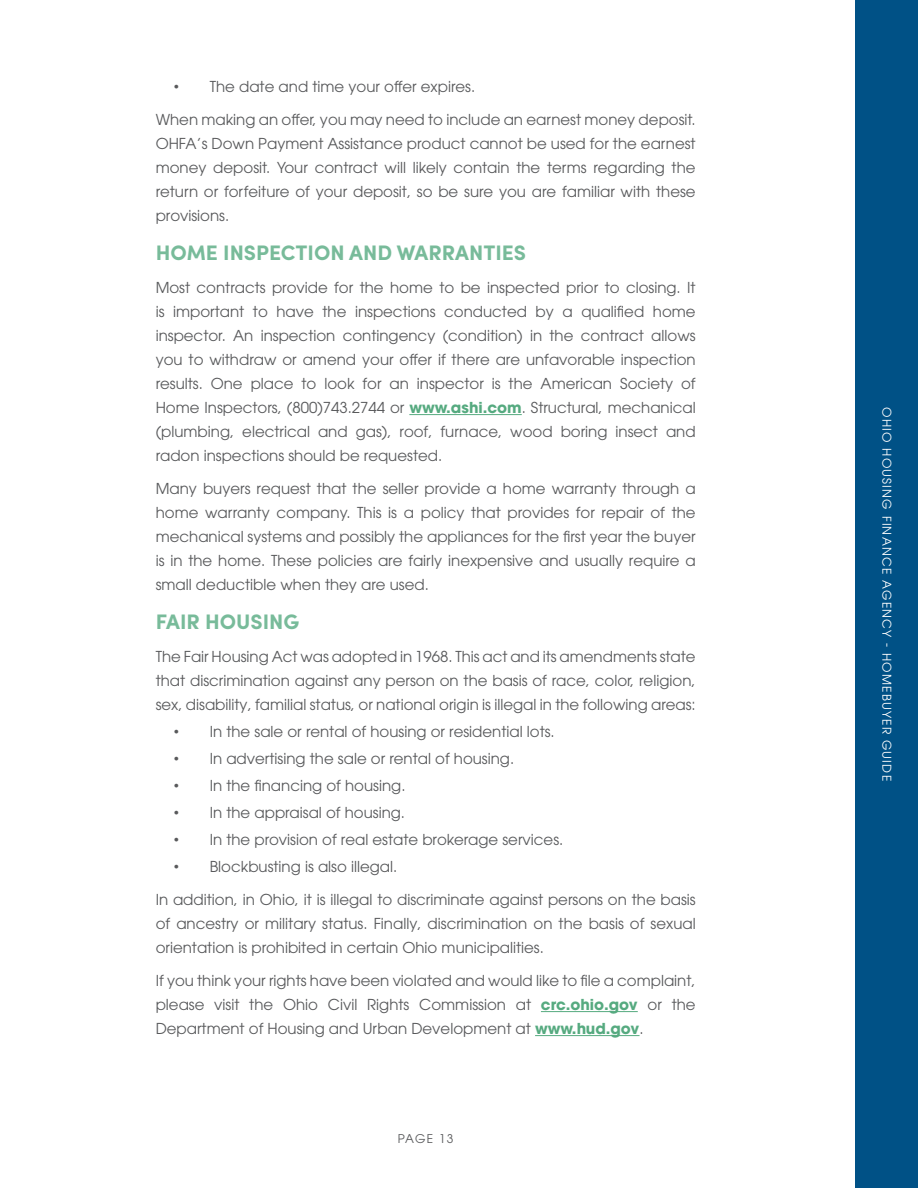
<style>
.page{position:relative;width:918px;height:1188px;background:#fff}
.page>*{position:absolute;margin:0;border:0;box-sizing:border-box;transform-origin:0 0}
.t1{font:700 21px "Sofia Pro";color:#78bb9a}
.t2{font:15px/24px "ITC Avant Garde Std";color:#58595b;text-align:justify}
.t3{font:12px "ITC Avant Garde Std";letter-spacing:.1em;color:#fff}
.t4{font:12px "ITC Avant Garde Std";letter-spacing:.1em;color:#58595b}
.s1{font-family:"Arial"}
.s2{font-weight:700;color:#56aa80}
</style>
<div class="page">
<div style="left:856px;top:0;width:62px;height:1188px;background:#005186"></div>
<hr style="left:409px;top:414px;width:113px;height:1px;background:#56aa80">
<hr style="left:541px;top:1011px;width:97px;height:1px;background:#56aa80">
<hr style="left:535px;top:1035px;width:105px;height:1px;background:#56aa80">
<p class="t2" style="left:174px;top:74px;width:303px"><span class="s1">•</span> The date and time your offer expires.</p>
<p class="t2" style="left:156px;top:107px;width:542px">When making an offer, you may need to include an earnest money deposit.<br>OHFA’s Down Payment Assistance product cannot be used for the earnest money deposit. Your contract will likely contain the terms regarding the return or forfeiture of your deposit, so be sure you are familiar with these provisions.</p>
<h1 class="t1" style="left:156px;top:237px;width:372px">HOME INSPECTION AND WARRANTIES</h1>
<p class="t2" style="left:156px;top:275px;width:542px">Most contracts provide for the home to be inspected prior to closing. It is important to have the inspections conducted by a qualified home inspector. An inspection contingency (condition) in the contract allows you to withdraw or amend your offer if there are unfavorable inspection results. One place to look for an inspector is the American Society of Home Inspectors, (800)743.2744 or <span class="s2">www.ashi.com</span>. Structural, mechanical (plumbing, electrical and gas), roof, furnace, wood boring insect and radon inspections should be requested.</p>
<p class="t2" style="left:156px;top:476px;width:542px">Many buyers request that the seller provide a home warranty through a home warranty company. This is a policy that provides for repair of the mechanical systems and possibly the appliances for the first year the buyer is in the home. These policies are fairly inexpensive and usually require a small deductible when they are used.</p>
<h1 class="t1" style="left:156px;top:606px;width:145px">FAIR HOUSING</h1>
<p class="t2" style="left:156px;top:644px;width:542px">The Fair Housing Act was adopted in 1968. This act and its amendments state that discrimination against any person on the basis of race, color, religion, sex, disability, familial status, or national origin is illegal in the following areas:</p>
<p class="t2" style="left:174px;top:719px;width:383px"><span class="s1">•</span> In the sale or rental of housing or residential lots.</p>
<p class="t2" style="left:174px;top:746px;width:342px"><span class="s1">•</span> In advertising the sale or rental of housing.</p>
<p class="t2" style="left:174px;top:773px;width:233px"><span class="s1">•</span> In the financing of housing.</p>
<p class="t2" style="left:174px;top:800px;width:233px"><span class="s1">•</span> In the appraisal of housing.</p>
<p class="t2" style="left:174px;top:827px;width:391px"><span class="s1">•</span> In the provision of real estate brokerage services.</p>
<p class="t2" style="left:156px;top:850px;width:542px;line-height:33px;text-indent:18px"><span class="s1">•</span> Blockbusting is also illegal.<br>In addition, in Ohio, it is illegal to discriminate against persons on the basis</p>
<p class="t2" style="left:156px;top:911px;width:542px">of ancestry or military status. Finally, discrimination on the basis of sexual orientation is prohibited in certain Ohio municipalities.</p>
<p class="t2" style="left:156px;top:968px;width:542px">If you think your rights have been violated and would like to file a complaint, please visit the Ohio Civil Rights Commission at <span class="s2">crc.ohio.gov</span> or the Department of Housing and Urban Development at <span class="s2">www.hud.gov</span>.</p>
<p class="t4" style="left:398px;top:1131px;width:57px">PAGE 13</p>
<p class="t3" style="left:894px;top:407px;width:375px;rotate:90deg">OHIO HOUSING FINANCE AGENCY - HOMEBUYER GUIDE</p>
</div>
